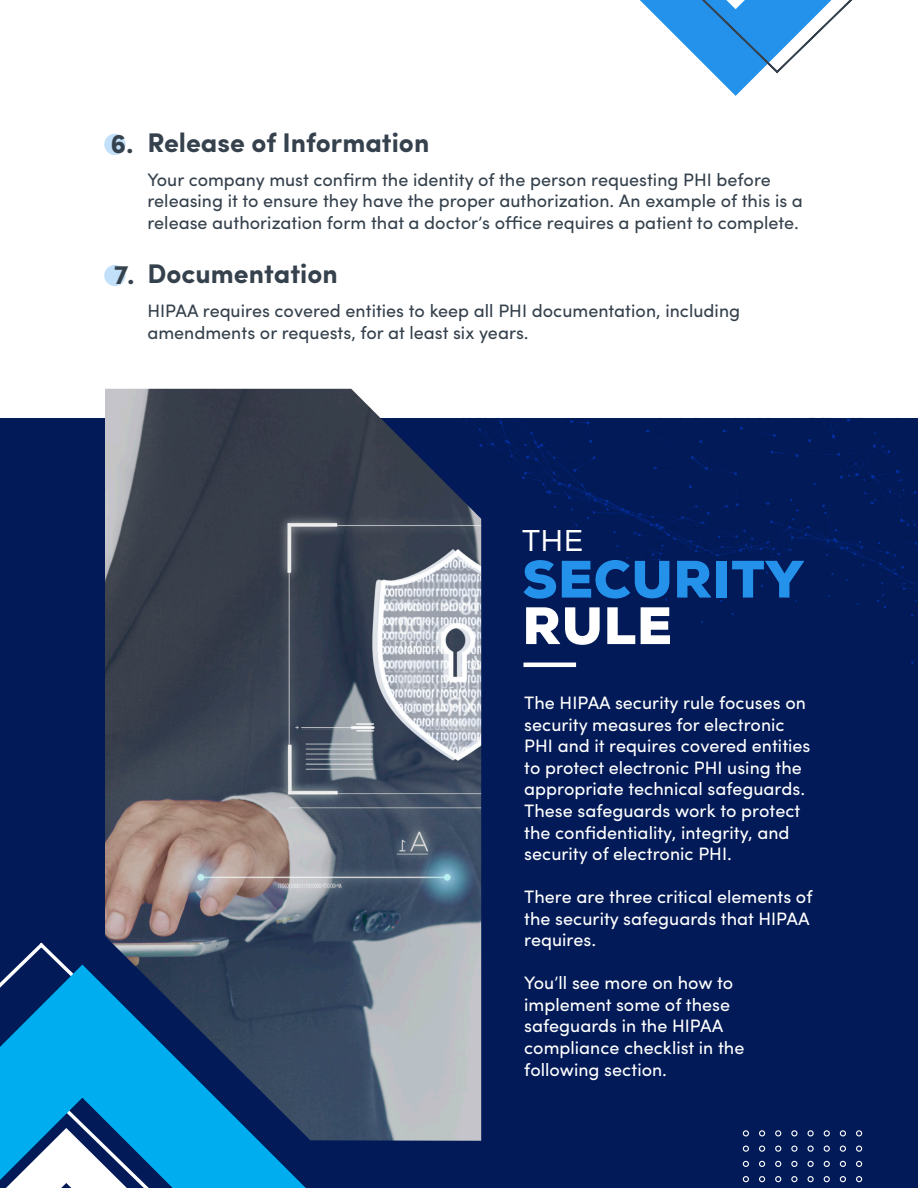
<style>
.page{position:relative;width:918px;height:1188px;background:#fff}
.page>*{position:absolute;margin:0;border:0;box-sizing:border-box;transform-origin:0 0}
.t1{font:900 52.5px/46.5px "Nexa";letter-spacing:.015em;color:#2491eb}
.t2{font:30px "Nexa";color:#fff}
.t3{font:700 27px "Sofia Pro";color:#35414c}
.t4{font:18px/21.6px "Sofia Pro";color:#fff}
.t5{font:18px/21.6px "Sofia Pro";color:#35414c}
.s1{color:#fff}
</style>
<div class="page">
<div style="left:0;top:419px;width:918px;height:769px;background:#021a57"></div>
<img style="left:481px;top:417px;width:437px;height:269px">
<svg style="left:640px;top:0;width:213px;height:96px"></svg>
<hr style="left:524px;top:663px;width:52px;height:4px;background:#fff">
<img style="left:105px;top:389px;width:376px;height:752px">
<svg style="left:742px;top:1130px;width:121px;height:53px"></svg>
<svg style="left:18px;top:941px;width:382px;height:200px;background:#526178"></svg>
<svg style="left:0;top:965px;width:306px;height:223px;fill:#02aeef"></svg>
<div style="left:104px;top:134px;width:22px;height:21px;background:#c2e0f9;border-radius:50%"></div>
<div style="left:104px;top:265px;width:22px;height:21px;background:#c2e0f9;border-radius:50%"></div>
<p class="t3" style="left:110px;top:122px;width:25px">6.</p>
<p class="t3" style="left:114px;top:254px;width:22px">7.</p>
<p class="t3" style="left:147px;top:121px;width:283px">Release of Information</p>
<p class="t5" style="left:147px;top:168px;width:657px">Your company must confirm the identity of the person requesting PHI before releasing it to ensure they have the proper authorization. An example of this is a release authorization form that a doctor’s office requires a patient to complete.</p>
<p class="t3" style="left:147px;top:253px;width:192px">Documentation</p>
<p class="t5" style="left:147px;top:299px;width:594px">HIPAA requires covered entities to keep all PHI documentation, including amendments or requests, for at least six years.</p>
<p class="t2" style="left:522px;top:523px;width:63px">THE</p>
<p class="t1" style="left:522px;top:556px;width:282px">SECURITY<br><span class="s1">RULE</span></p>
<p class="t4" style="left:524px;top:691px;width:288px">The HIPAA security rule focuses on security measures for electronic PHI and it requires covered entities to protect electronic PHI using the appropriate technical safeguards.<br>These safeguards work to protect the confidentiality, integrity, and security of electronic PHI.</p>
<p class="t4" style="left:524px;top:885px;width:290px">There are three critical elements of the security safeguards that HIPAA requires.</p>
<p class="t4" style="left:524px;top:971px;width:222px">You’ll see more on how to implement some of these safeguards in the HIPAA compliance checklist in the following section.</p>
</div>
